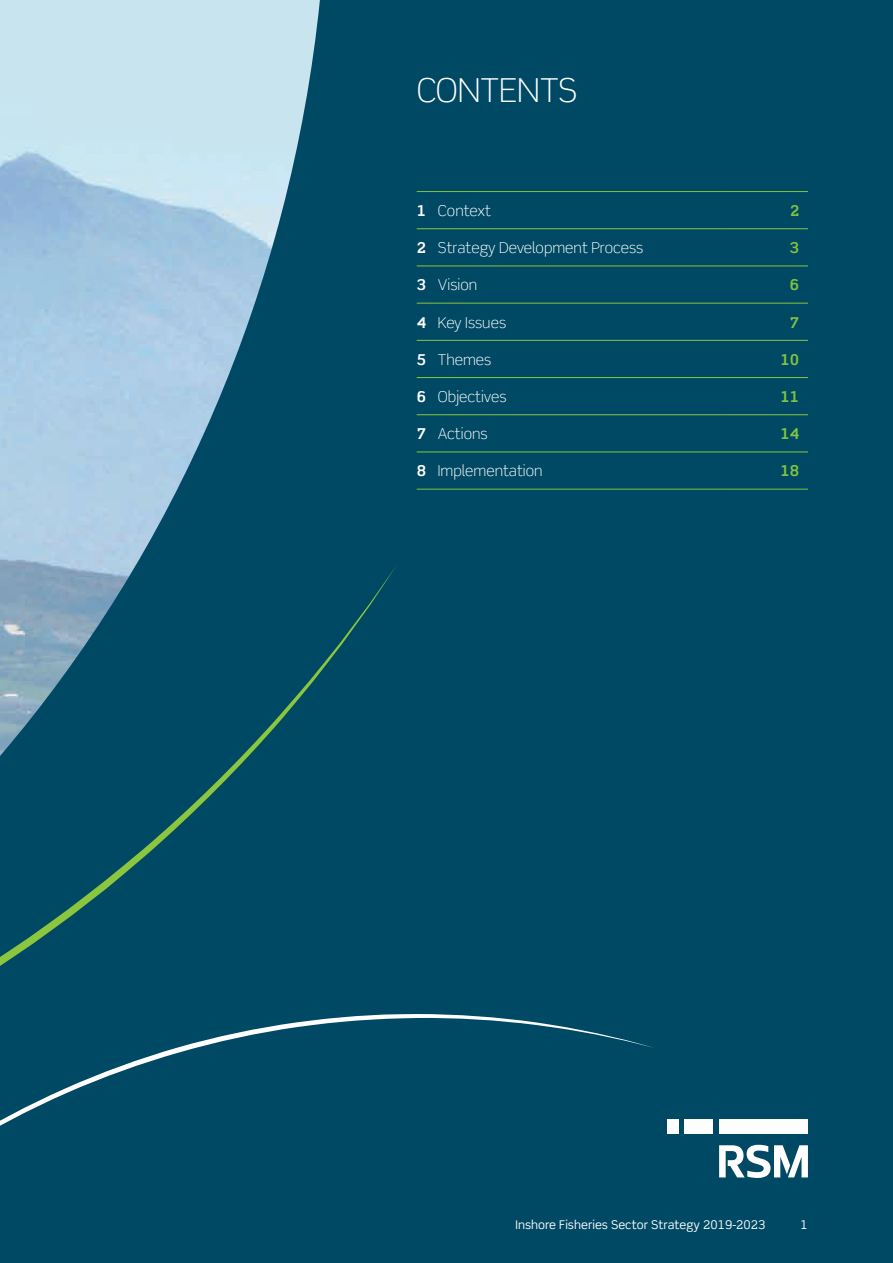
<style>
.page{position:relative;width:893px;height:1263px;background:#004964}
.page>*{position:absolute;margin:0;border:0;box-sizing:border-box;transform-origin:0 0}
.t1{font:300 33px "Scene Pro";color:#fff}
.t2{font:300 15px "Scene Pro";color:#fff}
.t3{font:700 15px "Scene Pro";color:#81c340}
.t4{font:12px "Scene Pro";color:#fff}
.s1{font-weight:700}
</style>
<div class="page">
<img style="left:0;top:0;width:320px;height:565px">
<svg style="left:0;top:565px;width:395px;height:401px"></svg>
<hr style="left:417px;top:191px;width:306px;height:1px;background:#81c340">
<hr style="left:723px;top:191px;width:85px;height:1px;background:#81c340">
<hr style="left:417px;top:489px;width:306px;height:1px;background:#81c340">
<hr style="left:723px;top:489px;width:85px;height:1px;background:#81c340">
<hr style="left:417px;top:228px;width:306px;height:1px;background:#8bc63e">
<hr style="left:723px;top:228px;width:85px;height:1px;background:#8bc63e">
<hr style="left:417px;top:266px;width:306px;height:1px;background:#8bc63e">
<hr style="left:723px;top:266px;width:85px;height:1px;background:#8bc63e">
<hr style="left:417px;top:303px;width:306px;height:1px;background:#8bc63e">
<hr style="left:723px;top:303px;width:85px;height:1px;background:#8bc63e">
<hr style="left:417px;top:340px;width:306px;height:1px;background:#8bc63e">
<hr style="left:723px;top:340px;width:85px;height:1px;background:#8bc63e">
<hr style="left:417px;top:377px;width:306px;height:1px;background:#8bc63e">
<hr style="left:723px;top:377px;width:85px;height:1px;background:#8bc63e">
<hr style="left:417px;top:414px;width:306px;height:1px;background:#8bc63e">
<hr style="left:723px;top:414px;width:85px;height:1px;background:#8bc63e">
<hr style="left:417px;top:452px;width:306px;height:1px;background:#8bc63e">
<hr style="left:723px;top:452px;width:85px;height:1px;background:#8bc63e">
<svg style="left:0;top:1014px;width:653px;height:112px"></svg>
<div style="left:719px;top:1119px;width:89px;height:14px;background:#fff"></div>
<div style="left:667px;top:1119px;width:11px;height:14px;background:#fff"></div>
<div style="left:685px;top:1119px;width:28px;height:14px;background:#fff"></div>
<svg style="left:719px;top:1145px;width:89px;height:33px"></svg>
<h1 class="t1" style="left:417px;top:70px;width:162px">CONTENTS</h1>
<p class="t2" style="left:417px;top:202px;width:76px"><span class="s1">1</span> Context</p>
<p class="t3" style="left:790px;top:201px;width:11px">2</p>
<p class="t2" style="left:417px;top:239px;width:228px"><span class="s1">2</span> Strategy Development Process</p>
<p class="t3" style="left:790px;top:238px;width:11px">3</p>
<p class="t2" style="left:417px;top:276px;width:62px"><span class="s1">3</span> Vision</p>
<p class="t3" style="left:790px;top:276px;width:11px">6</p>
<p class="t2" style="left:417px;top:313px;width:91px"><span class="s1">4</span> Key Issues</p>
<p class="t3" style="left:790px;top:313px;width:11px">7</p>
<p class="t2" style="left:417px;top:350px;width:76px"><span class="s1">5</span> Themes</p>
<p class="t3" style="left:780px;top:350px;width:20px">10</p>
<p class="t2" style="left:417px;top:388px;width:91px"><span class="s1">6</span> Objectives</p>
<p class="t3" style="left:780px;top:387px;width:20px">11</p>
<p class="t2" style="left:417px;top:425px;width:72px"><span class="s1">7</span> Actions</p>
<p class="t3" style="left:780px;top:424px;width:20px">14</p>
<p class="t2" style="left:417px;top:462px;width:127px"><span class="s1">8</span> Implementation</p>
<p class="t3" style="left:780px;top:462px;width:20px">18</p>
<p class="t4" style="left:516px;top:1217px;width:251px">Inshore Fisheries Sector Strategy 2019-2023</p>
<p class="t4" style="left:801px;top:1217px;width:9px">1</p>
</div>
